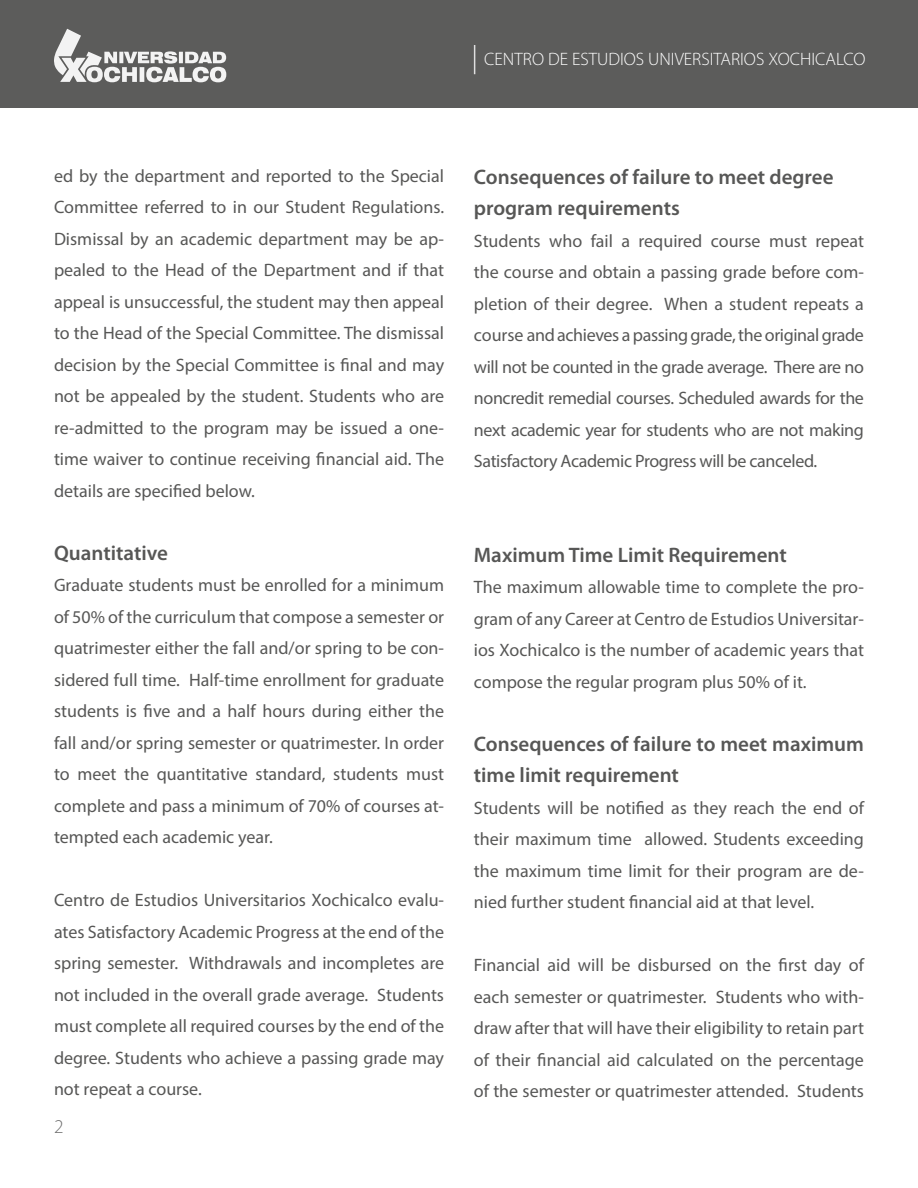
<style>
.page{position:relative;width:918px;height:1188px;background:#fff}
.page>*{position:absolute;margin:0;border:0;box-sizing:border-box;transform-origin:0 0}
.t1{font:600 21px/31.5px "Myriad Pro";color:#575756}
.t2{font:300 19.5px "Myriad Pro";color:#000}
.t3{font:18px/31.5px "Myriad Pro";color:#575756;text-align:justify}
.t4{font:300 18px "Myriad Pro";color:#fff}
</style>
<div class="page">
<div style="left:0;top:0;width:918px;height:108px;background:#5c5c5b"></div>
<svg style="left:474px;top:45px;width:1px;height:29px"></svg>
<svg style="left:54px;top:29px;width:172px;height:53px"></svg>
<p class="t4" style="left:484px;top:49px;width:383px">CENTRO DE ESTUDIOS UNIVERSITARIOS XOCHICALCO</p>
<p class="t3" style="left:54px;top:160px;width:392px">ed by the department and reported to the Special Committee referred to in our Student Regulations.<br>Dismissal by an academic department may be ap&shy;pealed to the Head of the Department and if that appeal is unsuccessful, the student may then appeal to the Head of the Special Committee. The dismissal decision by the Special Committee is final and may not be appealed by the student. Students who are re-admitted to the program may be issued a one&shy;time waiver to continue receiving financial aid. The details are specified below.</p>
<p class="t1" style="left:54px;top:536px;width:116px">Quantitative</p>
<p class="t3" style="left:54px;top:569px;width:392px">Graduate students must be enrolled for a minimum of 50% of the curriculum that compose a semester or quatrimester either the fall and/or spring to be con&shy;sidered full time. Half-time enrollment for graduate students is five and a half hours during either the fall and/or spring semester or quatrimester. In order to meet the quantitative standard, students must complete and pass a minimum of 70% of courses at&shy;tempted each academic year.</p>
<p class="t3" style="left:54px;top:884px;width:392px">Centro de Estudios Universitarios Xochicalco evalu&shy;ates Satisfactory Academic Progress at the end of the spring semester. Withdrawals and incompletes are not included in the overall grade average. Students must complete all required courses by the end of the degree. Students who achieve a passing grade may not repeat a course.</p>
<p class="t2" style="left:54px;top:1116px;width:11px">2</p>
<p class="t1" style="left:474px;top:161px;width:361px">Consequences of failure to meet degree program requirements</p>
<p class="t3" style="left:474px;top:225px;width:392px">Students who fail a required course must repeat the course and obtain a passing grade before com&shy;pletion of their degree. When a student repeats a course and achieves a passing grade, the original grade will not be counted in the grade average. There are no noncredit remedial courses. Scheduled awards for the next academic year for students who are not making Satisfactory Academic Progress will be canceled.</p>
<p class="t1" style="left:474px;top:539px;width:315px">Maximum Time Limit Requirement</p>
<p class="t3" style="left:474px;top:571px;width:392px">The maximum allowable time to complete the pro&shy;gram of any Career at Centro de Estudios Universitar&shy;ios Xochicalco is the number of academic years that compose the regular program plus 50% of it.</p>
<p class="t1" style="left:474px;top:728px;width:392px">Consequences of failure to meet maximum time limit requirement</p>
<p class="t3" style="left:474px;top:792px;width:392px">Students will be notified as they reach the end of their maximum time allowed. Students exceeding the maximum time limit for their program are de&shy;nied further student financial aid at that level.</p>
<p class="t3" style="left:474px;top:949px;width:392px">Financial aid will be disbursed on the first day of each semester or quatrimester. Students who with&shy;draw after that will have their eligibility to retain part of their financial aid calculated on the percentage of the semester or quatrimester attended. Students</p>
</div>
